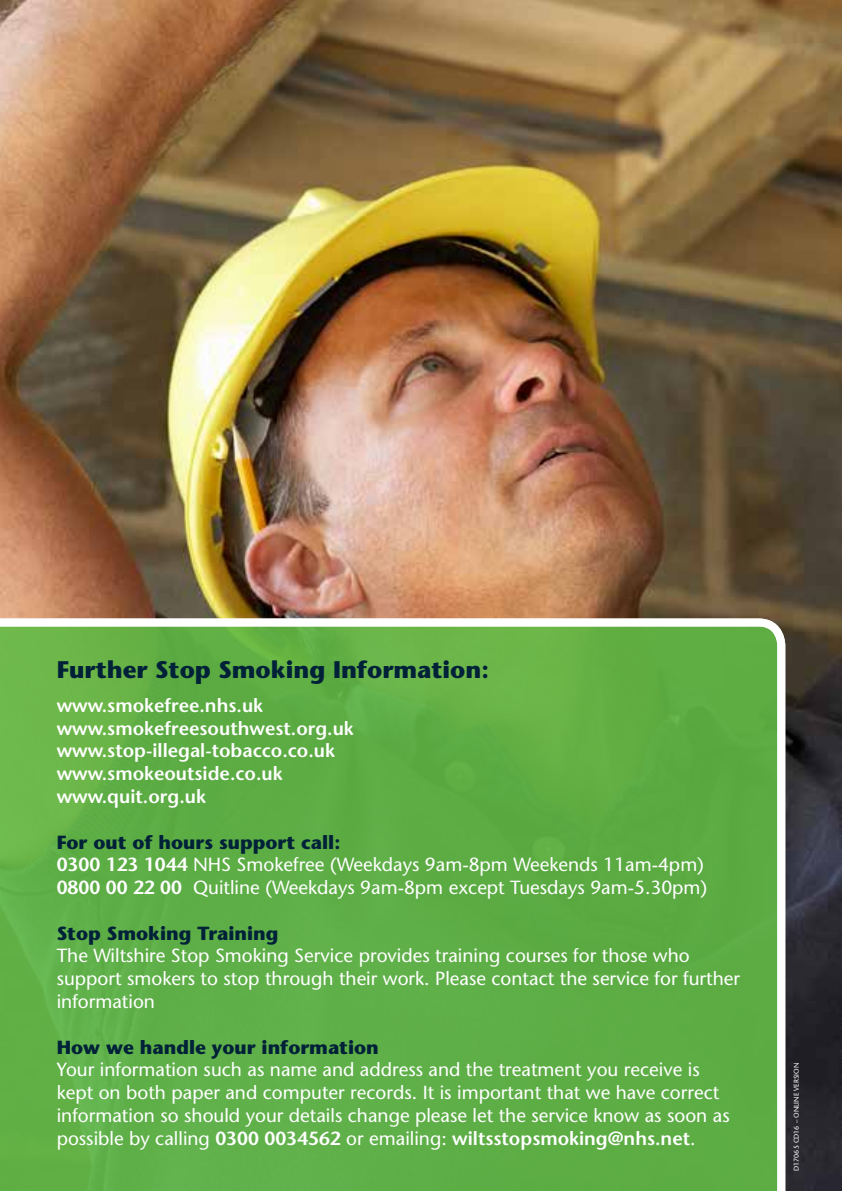
<style>
.page{position:relative;width:842px;height:1191px;background:#fff}
.page>*{position:absolute;margin:0;border:0;box-sizing:border-box;transform-origin:0 0}
.t1{font:700 24px "Stone Sans Std";color:#002138}
.t2{font:500 19px/22.8px "Stone Sans Std";color:#fff}
.t3{font:600 19px/22.8px "Stone Sans Std";color:#fff}
.t4{font:700 19px "Stone Sans Std";color:#002138}
.t5{font:500 7px "Stone Sans Std";color:#fff}
.s1{font-weight:700;color:#002138}
.s2{font-weight:600}
</style>
<div class="page">
<img style="left:0;top:0;width:842px;height:1191px">
<svg style="left:0;top:618px;width:785px;height:573px;background:#63b04a"></svg>
<p class="t1" style="left:57px;top:655px;width:434px">Further Stop Smoking Information:</p>
<p class="t3" style="left:57px;top:694px;width:298px">www.smokefree.nhs.uk www.smokefreesouthwest.org.uk www.stop-illegal-tobacco.co.uk www.smokeoutside.co.uk www.quit.org.uk</p>
<p class="t2" style="left:57px;top:830px;width:652px"><span class="s1">For out of hours support call:<br></span><span class="s2">0300 123 1044</span> NHS Smokefree (Weekdays 9am-8pm Weekends 11am-4pm)<br><span class="s2">0800 00 22 00</span> Quitline (Weekdays 9am-8pm except Tuesdays 9am-5.30pm)</p>
<p class="t4" style="left:57px;top:921px;width:223px">Stop Smoking Training</p>
<p class="t2" style="left:57px;top:944px;width:685px">The Wiltshire Stop Smoking Service provides training courses for those who support smokers to stop through their work. Please contact the service for further information</p>
<p class="t4" style="left:57px;top:1035px;width:324px">How we handle your information</p>
<p class="t2" style="left:57px;top:1058px;width:674px">Your information such as name and address and the treatment you receive is kept on both paper and computer records. It is important that we have correct information so should your details change please let the service know as soon as possible by calling <span class="s2">0300 0034562</span> or emailing: <span class="s2">wiltsstopsmoking@nhs.net</span>.</p>
<p class="t5" style="left:792px;top:1170px;width:110px;rotate:-90deg">D17065 CD16 – ONLINE VERSION</p>
</div>
